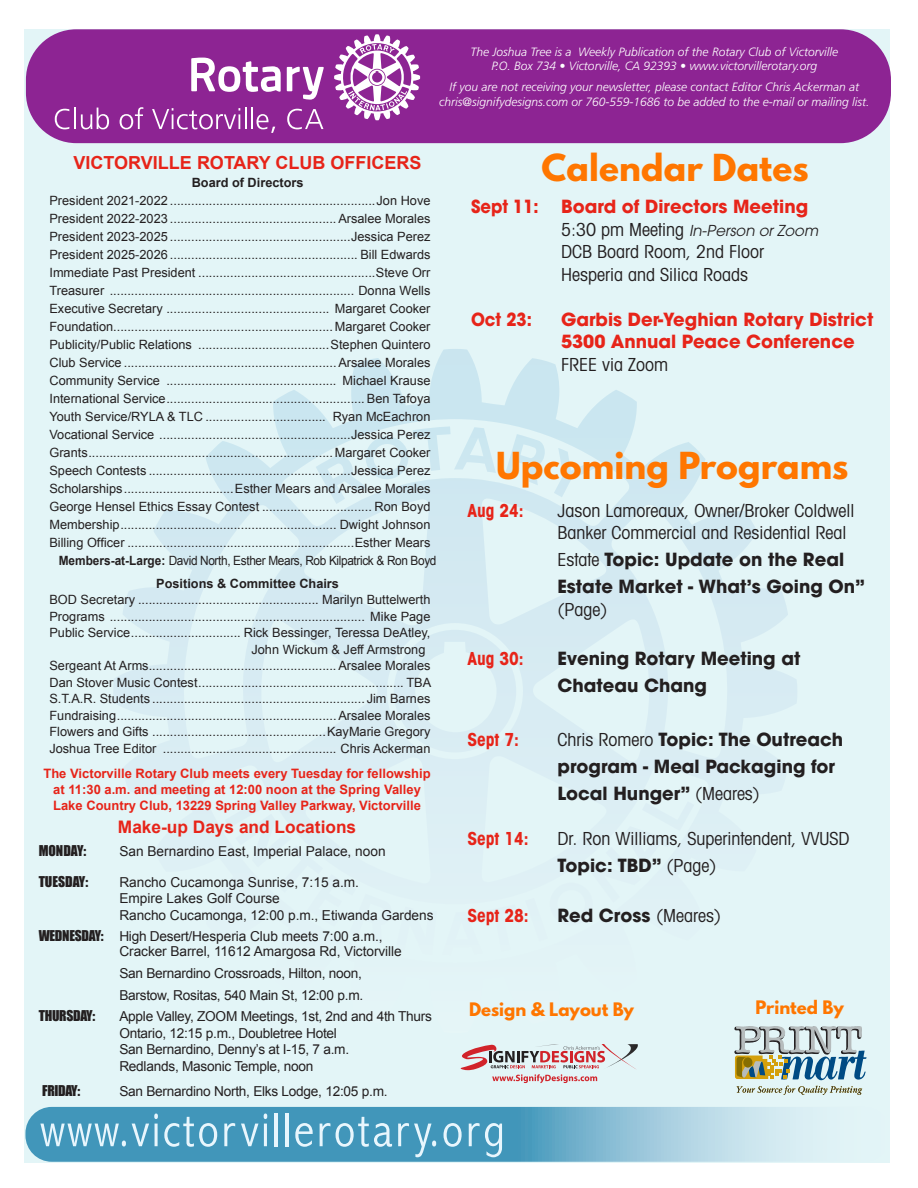
<style>
.page{position:relative;width:918px;height:1188px;background:#fff}
.page>*{position:absolute;margin:0;border:0;box-sizing:border-box;transform-origin:0 0}
.t1{font:300 condensed 48.75px "Abadi";letter-spacing:.05em;color:#e8f6fd}
.t2{font:700 33px "League Spartan";letter-spacing:.005em;color:#ff7600}
.t3{font:condensed 18px/22.5px "Avant Garde";color:#231f20}
.t4{font:700 18px/27px "Avant Garde";color:#231f20}
.t5{font:700 18px/22.5px "Avant Garde";color:#e72419}
.t6{font:700 18px "Avant Garde";color:#e72419;scale:.91 1}
.t7{font:700 condensed 18px "Avant Garde";color:#e72419}
.t8{font:700 18px "Arial";color:#e72419}
.t9{font:700 17.25px "Arial";color:#e72419}
.t10{font:700 16.5px "League Spartan";color:#ff7600}
.t11{font:italic 15px "Avant Garde";color:#231f20}
.t12{font:13.65px/16.5px "Arial";letter-spacing:-.02em;color:#231f20}
.t13{font:13.65px/16.5px "Arial";color:#231f20}
.t14{font:13.65px "Impact";letter-spacing:-.02em;color:#231f20}
.t15{font:13.65px "Impact";color:#231f20}
.t16{font:700 12.9px/15.6px "Arial";color:#e72419;text-align:center}
.t17{font:12.75px "Arial";color:#231f20}
.t18{font:12.75px "Arial";letter-spacing:-.03em;color:#231f20;scale:.93 1}
.t19{font:700 12.75px "Arial";color:#231f20}
.t20{font:italic 300 12px/14.4px "Frutiger";color:#fff;text-align:center}
.s1{font-weight:700}
.s2{font-family:"Impact"}
.s3{font-style:normal;font-stretch:condensed;font-size:18px}
.s4{font-weight:400;font-stretch:condensed}
.s5{font-weight:700;font-stretch:normal}
</style>
<div class="page">
<div style="left:25px;top:29px;width:865px;height:1134px;background:#e3f5f7"></div>
<svg style="left:114px;top:349px;width:683px;height:371px"></svg>
<div style="left:26px;top:29px;width:865px;height:114px;background:#8d2493;border-radius:50px"></div>
<svg style="left:334px;top:34px;width:86px;height:86px"></svg>
<svg style="left:191px;top:58px;width:133px;height:42px"></svg>
<svg style="left:55px;top:109px;width:14px;height:20px"></svg>
<svg style="left:75px;top:108px;width:34px;height:21px"></svg>
<svg style="left:120px;top:107px;width:23px;height:22px"></svg>
<svg style="left:152px;top:108px;width:88px;height:21px"></svg>
<hr style="left:245px;top:108px;width:2px;height:21px;background:#fff">
<hr style="left:251px;top:108px;width:2px;height:21px;background:#fff">
<svg style="left:257px;top:114px;width:18px;height:19px"></svg>
<svg style="left:287px;top:109px;width:36px;height:20px"></svg>
<svg style="left:25px;top:1107px;width:771px;height:55px;background:#63a9c6"></svg>
<svg style="left:734px;top:1026px;width:133px;height:69px"></svg>
<svg style="left:461px;top:1044px;width:177px;height:39px"></svg>
<p class="t20" style="left:471px;top:45px;width:369px">The Joshua Tree is a Weekly Publication of the Rotary Club of Victorville<br>P.O. Box 734 • Victorville, CA 92393 • www.victorvillerotary.org</p>
<p class="t20" style="left:439px;top:80px;width:432px">If you are not receiving your newsletter, please contact Editor Chris Ackerman at chris@signifydesigns.com or 760-559-1686 to be added to the e-mail or mailing list.</p>
<p class="t8" style="left:74px;top:151px;width:350px">VICTORVILLE ROTARY CLUB OFFICERS</p>
<p class="t19" style="left:192px;top:174px;width:113px">Board of Directors</p>
<p class="t17" style="left:49px;top:192px;width:382px">President 2021-2022 ..........................................................Jon Hove</p>
<p class="t17" style="left:49px;top:210px;width:382px">President 2022-2023 ...............................................Arsalee Morales</p>
<p class="t17" style="left:49px;top:228px;width:382px">President 2023-2025 ...................................................Jessica Perez</p>
<p class="t17" style="left:49px;top:246px;width:382px">President 2025-2026 ..................................................... Bill Edwards</p>
<p class="t17" style="left:49px;top:264px;width:383px">Immediate Past President ..................................................Steve Orr</p>
<p class="t17" style="left:49px;top:282px;width:382px">Treasurer ..................................................................... Donna Wells</p>
<p class="t17" style="left:49px;top:300px;width:382px">Executive Secretary .............................................. Margaret Cooker</p>
<p class="t17" style="left:49px;top:318px;width:382px">Foundation.............................................................. Margaret Cooker</p>
<p class="t17" style="left:49px;top:336px;width:382px">Publicity/Public Relations .....................................Stephen Quintero</p>
<p class="t17" style="left:49px;top:354px;width:382px">Club Service ............................................................Arsalee Morales</p>
<p class="t17" style="left:49px;top:372px;width:382px">Community Service ................................................ Michael Krause</p>
<p class="t17" style="left:49px;top:390px;width:382px">International Service........................................................ Ben Tafoya</p>
<p class="t17" style="left:49px;top:408px;width:382px">Youth Service/RYLA &amp; TLC .................................. Ryan McEachron</p>
<p class="t17" style="left:49px;top:426px;width:382px">Vocational Service ......................................................Jessica Perez</p>
<p class="t17" style="left:49px;top:444px;width:382px">Grants..................................................................... Margaret Cooker</p>
<p class="t17" style="left:49px;top:462px;width:382px">Speech Contests .........................................................Jessica Perez</p>
<p class="t17" style="left:49px;top:480px;width:382px">Scholarships...............................Esther Mears and Arsalee Morales</p>
<p class="t17" style="left:49px;top:498px;width:382px">George Hensel Ethics Essay Contest ............................... Ron Boyd</p>
<p class="t17" style="left:49px;top:516px;width:382px">Membership............................................................. Dwight Johnson</p>
<p class="t17" style="left:49px;top:534px;width:382px">Billing Officer ................................................................Esther Mears</p>
<p class="t18" style="left:59px;top:552px;width:408px"><span class="s1">Members-at-Large:</span> David North, Esther Mears, Rob Kilpatrick &amp; Ron Boyd</p>
<p class="t19" style="left:156px;top:575px;width:184px">Positions &amp; Committee Chairs</p>
<p class="t17" style="left:49px;top:591px;width:382px">BOD Secretary ................................................... Marilyn Buttelwerth</p>
<p class="t17" style="left:49px;top:608px;width:382px">Programs ........................................................................ Mike Page</p>
<p class="t17" style="left:49px;top:624px;width:383px">Public Service............................... Rick Bessinger, Teressa DeAtley,</p>
<p class="t17" style="left:252px;top:641px;width:175px">John Wickum &amp; Jeff Armstrong</p>
<p class="t17" style="left:49px;top:657px;width:382px">Sergeant At Arms.....................................................Arsalee Morales</p>
<p class="t17" style="left:49px;top:674px;width:383px">Dan Stover Music Contest.......................................................... TBA</p>
<p class="t17" style="left:49px;top:690px;width:382px">S.T.A.R. Students ............................................................ Jim Barnes</p>
<p class="t17" style="left:49px;top:707px;width:382px">Fundraising..............................................................Arsalee Morales</p>
<p class="t17" style="left:49px;top:723px;width:382px">Flowers and Gifts .................................................KayMarie Gregory</p>
<p class="t17" style="left:49px;top:740px;width:382px">Joshua Tree Editor ................................................. Chris Ackerman</p>
<p class="t16" style="left:43px;top:767px;width:389px">The Victorville Rotary Club meets every Tuesday for fellowship at 11:30 a.m. and meeting at 12:00 noon at the Spring Valley<br>Lake Country Club, 13229 Spring Valley Parkway, Victorville</p>
<p class="t9" style="left:118px;top:815px;width:240px">Make-up Days and Locations</p>
<p class="t14" style="left:39px;top:840px;width:49px">MONDAY:</p>
<p class="t13" style="left:119px;top:843px;width:268px">San Bernardino East, Imperial Palace, noon</p>
<p class="t15" style="left:39px;top:871px;width:51px">TUESDAY:</p>
<p class="t13" style="left:119px;top:874px;width:316px">Rancho Cucamonga Sunrise, 7:15 a.m.<br>Empire Lakes Golf Course<br>Rancho Cucamonga, 12:00 p.m., Etiwanda Gardens</p>
<p class="t12" style="left:39px;top:928px;width:345px"><span class="s2">WEDNESDAY:</span> High Desert/Hesperia Club meets 7:00 a.m.,</p>
<p class="t12" style="left:119px;top:944px;width:284px">Cracker Barrel, 11612 Amargosa Rd, Victorville</p>
<p class="t12" style="left:119px;top:965px;width:244px">San Bernardino Crossroads, Hilton, noon,</p>
<p class="t12" style="left:119px;top:987px;width:245px">Barstow, Rositas, 540 Main St, 12:00 p.m.</p>
<p class="t14" style="left:39px;top:1005px;width:58px">THURSDAY:</p>
<p class="t12" style="left:119px;top:1008px;width:314px">Apple Valley, ZOOM Meetings, 1st, 2nd and 4th Thurs Ontario, 12:15 p.m., Doubletree Hotel<br>San Bernardino, Denny’s at I-15, 7 a.m.<br>Redlands, Masonic Temple, noon</p>
<p class="t14" style="left:42px;top:1080px;width:40px">FRIDAY:</p>
<p class="t12" style="left:119px;top:1083px;width:270px">San Bernardino North, Elks Lodge, 12:05 p.m.</p>
<p class="t2" style="left:541px;top:142px;width:269px">Calendar Dates</p>
<p class="t6" style="left:471px;top:195px;width:372px">Sept 11: Board of Directors Meeting</p>
<p class="t11" style="left:561px;top:221px;width:259px"><span class="s3">5:30 pm Meeting</span> In-Person or Zoom</p>
<p class="t3" style="left:561px;top:240px;width:205px">DCB Board Room, 2nd Floor</p>
<p class="t3" style="left:561px;top:263px;width:188px">Hesperia and Silica Roads</p>
<p class="t6" style="left:471px;top:307px;width:68px">Oct 23:</p>
<p class="t5" style="left:561px;top:308px;width:314px">Garbis Der-Yeghian Rotary District<br>5300 Annual Peace Conference</p>
<p class="t3" style="left:561px;top:353px;width:108px">FREE via Zoom</p>
<p class="t2" style="left:496px;top:439px;width:354px">Upcoming Programs</p>
<p class="t7" style="left:467px;top:499px;width:58px">Aug 24:</p>
<p class="t3" style="left:557px;top:498px;width:298px">Jason Lamoreaux, Owner/Broker Coldwell<br>Banker Commercial and Residential Real</p>
<p class="t4" style="left:557px;top:546px;width:309px"><span class="s4">Estate</span> Topic: Update on the Real<br>Estate Market - What’s Going On”</p>
<p class="t3" style="left:557px;top:597px;width:52px">(Page)</p>
<p class="t7" style="left:467px;top:647px;width:58px">Aug 30:</p>
<p class="t4" style="left:557px;top:645px;width:244px">Evening Rotary Meeting at<br>Chateau Chang</p>
<p class="t7" style="left:467px;top:728px;width:53px">Sept 7:</p>
<p class="t4" style="left:557px;top:726px;width:287px"><span class="s4">Chris Romero</span> Topic: The Outreach program - Meal Packaging for<br>Local Hunger” <span class="s4">(Meares)</span></p>
<p class="t7" style="left:467px;top:827px;width:63px">Sept 14:</p>
<p class="t3" style="left:557px;top:825px;width:293px;line-height:27px">Dr. Ron Williams, Superintendent, VVUSD<br><span class="s5">Topic: TBD”</span> (Page)</p>
<p class="t7" style="left:467px;top:904px;width:63px">Sept 28:</p>
<p class="t4" style="left:557px;top:901px;width:165px">Red Cross <span class="s4">(Meares)</span></p>
<p class="t10" style="left:469px;top:996px;width:167px">Design &amp; Layout By</p>
<p class="t10" style="left:756px;top:995px;width:90px">Printed By</p>
<p class="t1" style="left:40px;top:1102px;width:466px">www.victorvillerotary.org</p>
</div>
